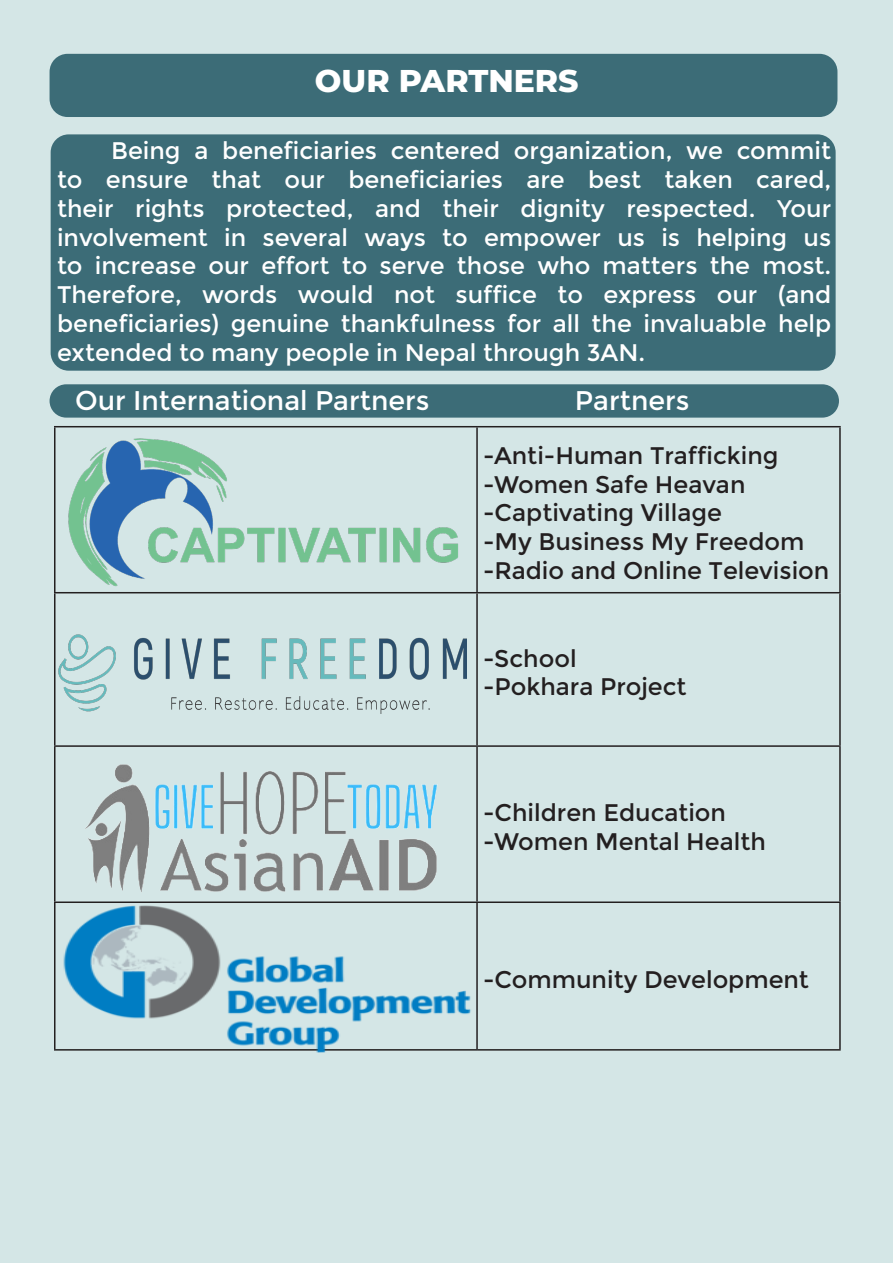
<style>
.page{position:relative;width:893px;height:1263px;background:#d4e6e6}
.page>*{position:absolute;margin:0;border:0;box-sizing:border-box;transform-origin:0 0}
.t1{font:800 31.5px "Montserrat";color:#fff}
.t2{font:27px "Montserrat";color:#fff}
.t3{font:24px/28.8px "Montserrat";color:#fff;text-align:justify}
.t4{font:24px "Montserrat";color:#231f20}
</style>
<div class="page">
<div style="left:50px;top:54px;width:787px;height:63px;background:#3c6c77;border-radius:18px"></div>
<div style="left:51px;top:134px;width:785px;height:237px;background:#3c6c77;border-radius:18px"></div>
<hr style="left:54px;top:426px;width:423px;height:1px;background:#231f20">
<hr style="left:54px;top:427px;width:2px;height:165px;background:#231f20">
<hr style="left:477px;top:426px;width:364px;height:1px;background:#231f20">
<hr style="left:476px;top:427px;width:2px;height:165px;background:#231f20">
<hr style="left:839px;top:427px;width:2px;height:165px;background:#231f20">
<hr style="left:54px;top:592px;width:423px;height:1px;background:#231f20">
<hr style="left:54px;top:593px;width:2px;height:152px;background:#231f20">
<hr style="left:477px;top:592px;width:364px;height:1px;background:#231f20">
<hr style="left:476px;top:593px;width:2px;height:152px;background:#231f20">
<hr style="left:839px;top:593px;width:2px;height:152px;background:#231f20">
<hr style="left:54px;top:745px;width:423px;height:2px;background:#231f20">
<hr style="left:54px;top:747px;width:2px;height:154px;background:#231f20">
<hr style="left:477px;top:745px;width:364px;height:2px;background:#231f20">
<hr style="left:476px;top:747px;width:2px;height:154px;background:#231f20">
<hr style="left:839px;top:747px;width:2px;height:154px;background:#231f20">
<hr style="left:54px;top:901px;width:423px;height:2px;background:#231f20">
<hr style="left:54px;top:903px;width:2px;height:146px;background:#231f20">
<hr style="left:477px;top:901px;width:364px;height:2px;background:#231f20">
<hr style="left:476px;top:903px;width:2px;height:146px;background:#231f20">
<hr style="left:839px;top:903px;width:2px;height:146px;background:#231f20">
<hr style="left:54px;top:1049px;width:423px;height:1px;background:#231f20">
<hr style="left:477px;top:1049px;width:364px;height:1px;background:#231f20">
<img style="left:68px;top:438px;width:390px;height:149px">
<div style="left:50px;top:384px;width:789px;height:34px;background:#3c6c77;border-radius:17px"></div>
<img style="left:61px;top:905px;width:413px;height:148px">
<img style="left:54px;top:750px;width:421px;height:154px">
<img style="left:58px;top:635px;width:408px;height:79px">
<p class="t1" style="left:315px;top:58px;width:265px">OUR PARTNERS</p>
<p class="t3" style="left:57px;top:137px;width:776px;text-indent:54px">Being a beneficiaries centered organization, we commit to ensure that our beneficiaries are best taken cared, their rights protected, and their dignity respected. Your involvement in several ways to empower us is helping us to increase our effort to serve those who matters the most.<br>Therefore, words would not suffice to express our (and beneficiaries) genuine thankfulness for all the invaluable help extended to many people in Nepal through 3AN.</p>
<p class="t2" style="left:75px;top:385px;width:356px">Our International Partners</p>
<p class="t2" style="left:575px;top:385px;width:116px">Partners</p>
<p class="t4" style="left:483px;top:441px;width:297px">-Anti-Human Trafficking</p>
<p class="t4" style="left:483px;top:470px;width:264px">-Women Safe Heavan</p>
<p class="t4" style="left:483px;top:499px;width:240px">-Captivating Village</p>
<p class="t4" style="left:483px;top:528px;width:323px">-My Business My Freedom</p>
<p class="t4" style="left:483px;top:556px;width:348px">-Radio and Online Television</p>
<p class="t4" style="left:483px;top:644px;width:95px">-School</p>
<p class="t4" style="left:483px;top:673px;width:205px">-Pokhara Project</p>
<p class="t4" style="left:483px;top:799px;width:245px">-Children Education</p>
<p class="t4" style="left:483px;top:828px;width:284px">-Women Mental Health</p>
<p class="t4" style="left:483px;top:965px;width:327px">-Community Development</p>
</div>
